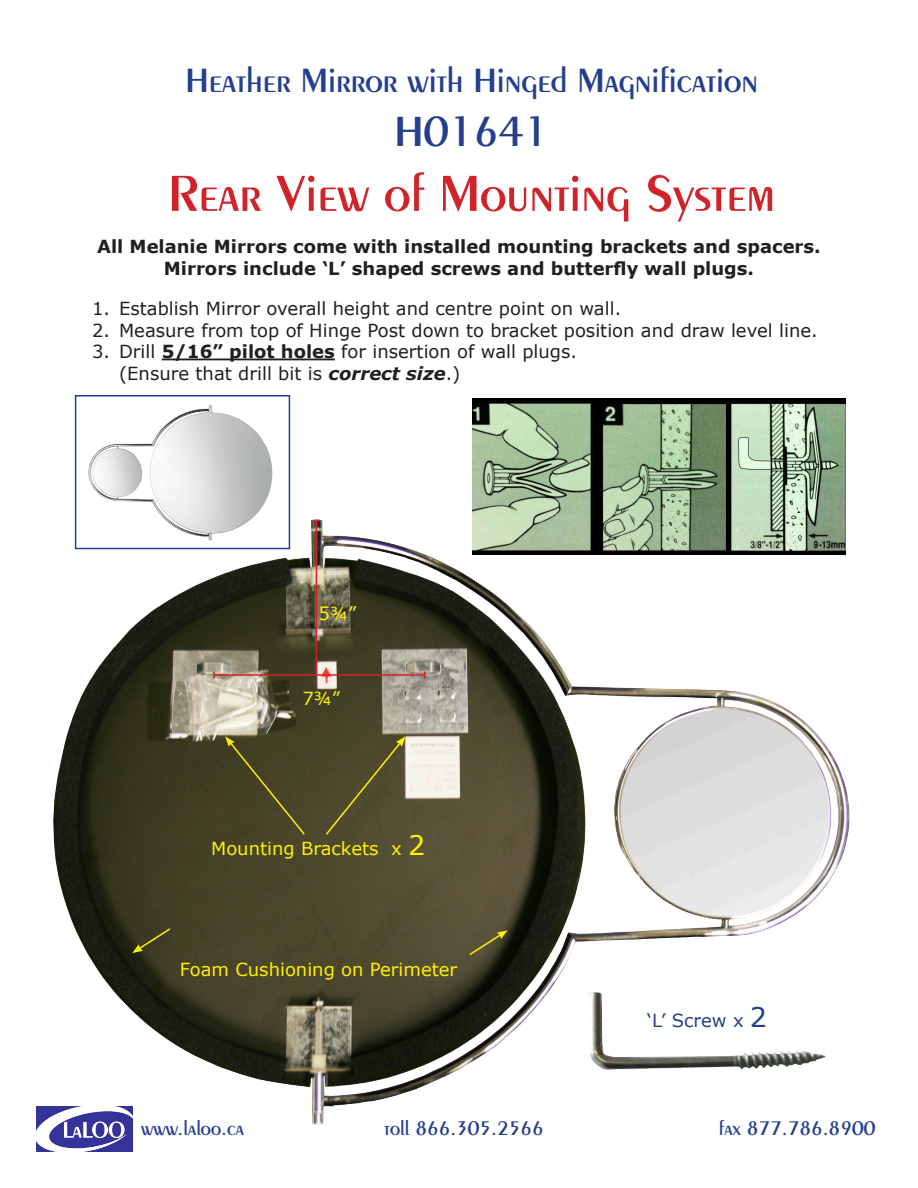
<style>
.page{position:relative;width:918px;height:1188px;background:#fff}
.page>*{position:absolute;margin:0;border:0;box-sizing:border-box;transform-origin:0 0}
.t1{font:600 54px "Peignot LT Std";color:#d1232a}
.t2{font:600 45px "Peignot LT Std";color:#253f8e}
.t3{font:600 36px "Peignot LT Std";color:#253f8e}
.t4{font:600 21px "Peignot LT Std";color:#253f8e}
.t5{font:18px/21.6px "Verdana";color:#231f20}
.t6{font:700 18px "Verdana";color:#231f20}
.t7{font:18px "Verdana";color:#fff101}
.t8{font:18px "Verdana";color:#253f8e}
.s1{font-weight:700}
.s2{font-weight:700;font-style:italic}
.s3{font-size:27px}
</style>
<div class="page">
<hr style="left:162px;top:359px;width:173px;height:1px;background:#231f20">
<img style="left:472px;top:399px;width:373px;height:105px">
<img style="left:37px;top:1139px;width:95px;height:13px">
<img style="left:88px;top:404px;width:185px;height:100px">
<div style="left:75px;top:395px;width:215px;height:154px;border:2px solid #253f8e"></div>
<img style="left:36px;top:504px;width:814px;height:635px">
<hr style="left:214px;top:674px;width:211px;height:2px;background:#d1232a">
<hr style="left:316px;top:521px;width:1px;height:153px;background:#d1232a">
<svg style="left:313px;top:520px;width:7px;height:2px"></svg>
<svg style="left:468px;top:930px;width:40px;height:27px"></svg>
<svg style="left:132px;top:927px;width:40px;height:26px"></svg>
<svg style="left:225px;top:736px;width:81px;height:100px;background:#494525"></svg>
<svg style="left:324px;top:736px;width:81px;height:100px;background:#534e2d"></svg>
<p class="t3" style="left:186px;top:59px;width:574px">Heather Mirror with Hinged Magnification</p>
<p class="t2" style="left:395px;top:105px;width:156px">H01641</p>
<p class="t1" style="left:168px;top:161px;width:608px">Rear View of Mounting System</p>
<p class="t6" style="left:97px;top:234px;width:725px">All Melanie Mirrors come with installed mounting brackets and spacers.</p>
<p class="t6" style="left:164px;top:255px;width:592px">Mirrors include ‘L’ shaped screws and butterfly wall plugs.</p>
<p class="t5" style="left:92px;top:297px;width:531px">1. Establish Mirror overall height and centre point on wall.</p>
<p class="t5" style="left:92px;top:319px;width:727px">2. Measure from top of Hinge Post down to bracket position and draw level line.</p>
<p class="t5" style="left:119px;top:341px;width:459px;text-indent:-27px">3. Drill <span class="s1">5/16” pilot holes</span> for insertion of wall plugs. (Ensure that drill bit is <span class="s2">correct size</span>.)</p>
<p class="t7" style="left:319px;top:601px;width:39px">5¾”</p>
<p class="t7" style="left:302px;top:686px;width:39px">7¾”</p>
<p class="t7" style="left:211px;top:836px;width:216px">Mounting Brackets x <span class="s3">2</span></p>
<p class="t7" style="left:180px;top:957px;width:279px">Foam Cushioning on Perimeter</p>
<p class="t8" style="left:647px;top:1008px;width:121px">‘L’ Screw x <span class="s3">2</span></p>
<p class="t4" style="left:141px;top:1116px;width:105px">www.laloo.ca</p>
<p class="t4" style="left:384px;top:1116px;width:161px">toll 866.305.2566</p>
<p class="t4" style="left:719px;top:1116px;width:158px">fax 877.786.8900</p>
</div>
